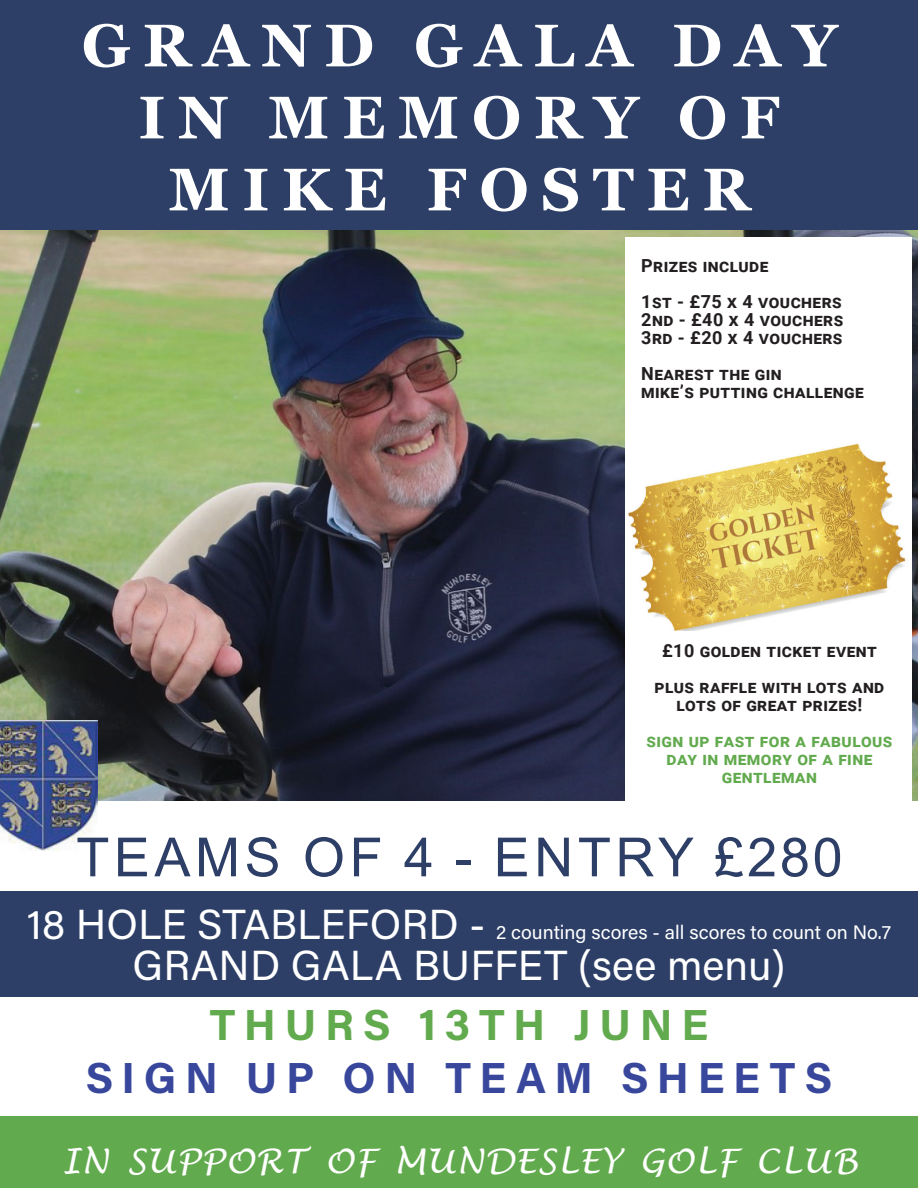
<style>
.page{position:relative;width:918px;height:1188px;background:#fff}
.page>*{position:absolute;margin:0;border:0;box-sizing:border-box;transform-origin:0 0}
.t1{font:700 60px/72px "Georgia";letter-spacing:.21em;color:#fff;text-align:center}
.t2{font:54px "Arial";letter-spacing:.085em;color:#2d3f66}
.t3{font:700 43.5px "Acumin Pro";letter-spacing:.2em;color:#38479c}
.t4{font:700 43.5px "Acumin Pro";letter-spacing:.2em;color:#62aa4e}
.t5{font:42px "Acumin Pro";letter-spacing:.005em;color:#fff}
.t6{font:italic 33.6px "Lucida Handwriting";letter-spacing:.035em;color:#fff}
.t7{font:19.5px "Acumin Pro";color:#fff}
.t8{font:700 18px/36px "Roboto";letter-spacing:.025em;color:#231f20}
.t9{font:700 18px/18px "Roboto";letter-spacing:.025em;color:#62aa4e;text-align:center}
.s1{font-size:42px}
</style>
<div class="page">
<div style="left:0;top:0;width:918px;height:230px;background:#2d3f66"></div>
<img style="left:0;top:230px;width:918px;height:572px">
<img style="left:0;top:720px;width:97px;height:131px">
<div style="left:0;top:891px;width:918px;height:106px;background:#2d3f66"></div>
<div style="left:0;top:1116px;width:918px;height:72px;background:#62aa4e"></div>
<img style="left:626px;top:438px;width:286px;height:193px">
<div style="left:626px;top:237px;width:286px;height:201px;background:#fff"></div>
<div style="left:626px;top:631px;width:286px;height:188px;background:#fff"></div>
<h1 class="t1" style="left:82px;top:10px;width:757px">GRAND GALA DAY<br>IN MEMORY OF<br>MIKE FOSTER</h1>
<p class="t8" style="left:641px;top:247px;width:202px">Prizes include<br>1st - £75 x 4 vouchers</p>
<p class="t8" style="left:641px;top:310px;width:204px;line-height:18px">2nd - £40 x 4 vouchers<br>3rd - £20 x 4 vouchers</p>
<p class="t8" style="left:641px;top:364px;width:224px;line-height:18px">Nearest the gin<br>mike’s putting challenge</p>
<p class="t8" style="left:655px;top:632px;width:231px;text-align:center">£10 golden ticket event plus raffle with lots and</p>
<p class="t8" style="left:677px;top:686px;width:187px">lots of great prizes!</p>
<p class="t9" style="left:646px;top:731px;width:248px">sign up fast for a fabulous day in memory of a fine gentleman</p>
<h2 class="t2" style="left:76px;top:820px;width:768px">TEAMS OF 4 - ENTRY £280</h2>
<p class="t7" style="left:27px;top:919px;width:866px"><span class="s1">18 HOLE STABLEFORD -</span> 2 counting scores - all scores to count on No.7</p>
<h3 class="t5" style="left:133px;top:936px;width:654px">GRAND GALA BUFFET (see menu)</h3>
<h3 class="t4" style="left:210px;top:995px;width:500px">THURS 13TH JUNE</h3>
<h3 class="t3" style="left:86px;top:1047px;width:748px">SIGN UP ON TEAM SHEETS</h3>
<h3 class="t6" style="left:62px;top:1140px;width:798px">IN SUPPORT OF MUNDESLEY GOLF CLUB</h3>
</div>
